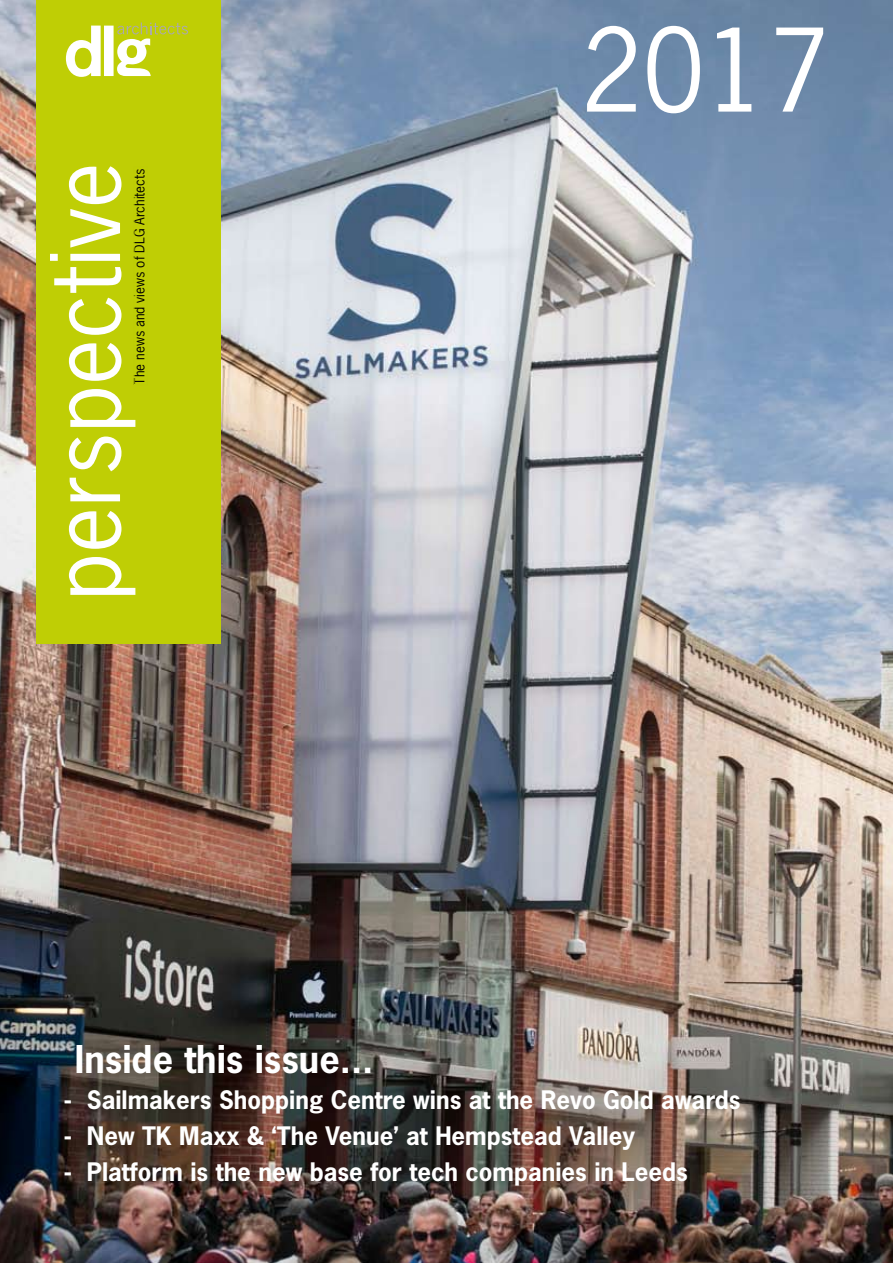
<style>
.page{position:relative;width:893px;height:1263px;background:#fff}
.page>*{position:absolute;margin:0;border:0;box-sizing:border-box;transform-origin:0 0}
.t1{font:108px "News Gothic Std";color:#fff}
.t2{font:90px "News Gothic Std";color:#fff}
.t3{font:700 36px "News Gothic Std";color:#fff}
.t4{font:700 24px "News Gothic Std";color:#fff}
.t5{font:13.5px "News Gothic Std";color:#000}
</style>
<div class="page">
<img style="left:0;top:0;width:893px;height:1263px">
<div style="left:37px;top:0;width:184px;height:643px;background:#bfce05"></div>
<svg style="left:66px;top:23px;width:122px;height:54px"></svg>
<h2 class="t2" style="left:28px;top:600px;width:440px;rotate:-90deg">perspective</h2>
<p class="t5" style="left:131px;top:385px;width:218px;rotate:-90deg">The news and views of DLG Architects</p>
<h1 class="t1" style="left:580px;top:1px;width:250px">2017</h1>
<h3 class="t3" style="left:75px;top:1035px;width:300px">Inside this issue...</h3>
<p class="t4" style="left:64px;top:1084px;width:678px">- Sailmakers Shopping Centre wins at the Revo Gold awards</p>
<p class="t4" style="left:64px;top:1120px;width:573px">- New TK Maxx &amp; ‘The Venue’ at Hempstead Valley</p>
<p class="t4" style="left:64px;top:1156px;width:626px">- Platform is the new base for tech companies in Leeds</p>
</div>
